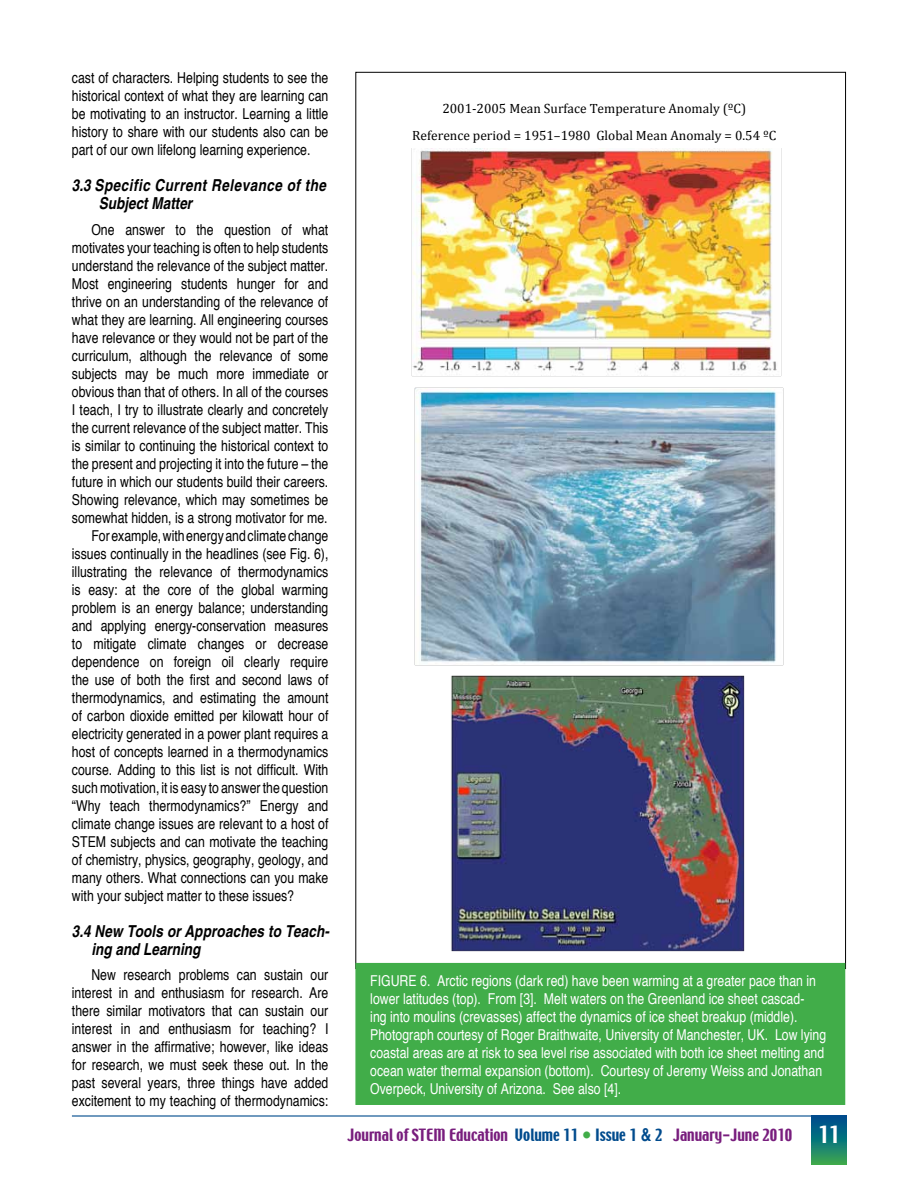
<style>
.page{position:relative;width:918px;height:1188px;background:#fff}
.page>*{position:absolute;margin:0;border:0;box-sizing:border-box;transform-origin:0 0}
.t1{font:italic 700 condensed 16.5px/18px "Helvetica";letter-spacing:.03em;color:#000}
.t2{font:italic 700 condensed 16.5px/18px "Helvetica";letter-spacing:.01em;color:#000}
.t3{font:condensed 15px/18px "Helvetica";color:#000;text-align:justify}
.t4{font:condensed 15px/18px "Helvetica";color:#fff}
.t5{font:15px "Techno";color:#781d7d}
.t6{font:13.5px/26.8px "Cambria";color:#000;text-align:center}
.s1{color:#004b8d}
.s2{font-size:16.5px;color:#41ad49}
.s3{font-family:"Helvetica";font-weight:700;font-stretch:condensed;font-size:18px;color:#004b8d}
.s4{font-size:21px;color:#fff}
</style>
<div class="page">
<hr style="left:72px;top:1115px;width:774px;height:2px;background:#004b8d">
<svg style="left:811px;top:1117px;width:35px;height:47px;background:#127774"></svg>
<img style="left:412px;top:148px;width:370px;height:229px">
<img style="left:415px;top:388px;width:368px;height:278px">
<img style="left:451px;top:675px;width:293px;height:276px">
<div style="left:355px;top:963px;width:490px;height:142px;background:#41ad49"></div>
<p class="t3" style="left:72px;top:69px;width:258px">cast of characters. Helping students to see the historical context of what they are learning can be motivating to an instructor. Learning a little history to share with our students also can be part of our own lifelong learning experience.</p>
<p class="t1" style="left:99px;top:176px;width:229px;text-indent:-27px">3.3 Specific Current Relevance of the<br>Subject Matter</p>
<p class="t3" style="left:91px;top:220px;width:238px">One answer to the question of what</p>
<p class="t3" style="left:72px;top:238px;width:258px">motivates your teaching is often to help students</p>
<p class="t3" style="left:72px;top:256px;width:258px">understand the relevance of the subject matter.</p>
<p class="t3" style="left:72px;top:274px;width:258px">Most engineering students hunger for and</p>
<p class="t3" style="left:72px;top:292px;width:258px">thrive on an understanding of the relevance of</p>
<p class="t3" style="left:72px;top:310px;width:258px">what they are learning. All engineering courses</p>
<p class="t3" style="left:72px;top:328px;width:258px">have relevance or they would not be part of the</p>
<p class="t3" style="left:72px;top:346px;width:258px">curriculum, although the relevance of some</p>
<p class="t3" style="left:72px;top:364px;width:258px">subjects may be much more immediate or</p>
<p class="t3" style="left:72px;top:382px;width:258px">obvious than that of others. In all of the courses</p>
<p class="t3" style="left:72px;top:400px;width:258px">I teach, I try to illustrate clearly and concretely</p>
<p class="t3" style="left:72px;top:418px;width:258px">the current relevance of the subject matter. This</p>
<p class="t3" style="left:72px;top:436px;width:258px">is similar to continuing the historical context to</p>
<p class="t3" style="left:72px;top:454px;width:258px">the present and projecting it into the future – the</p>
<p class="t3" style="left:72px;top:472px;width:258px">future in which our students build their careers.</p>
<p class="t3" style="left:72px;top:490px;width:258px">Showing relevance, which may sometimes be</p>
<p class="t3" style="left:72px;top:508px;width:257px">somewhat hidden, is a strong motivator for me.</p>
<p class="t3" style="left:91px;top:526px;width:238px">For example, with energy and climate change</p>
<p class="t3" style="left:72px;top:544px;width:258px">issues continually in the headlines (see Fig. 6),</p>
<p class="t3" style="left:72px;top:562px;width:258px">illustrating the relevance of thermodynamics</p>
<p class="t3" style="left:72px;top:580px;width:258px">is easy: at the core of the global warming</p>
<p class="t3" style="left:72px;top:598px;width:258px">problem is an energy balance; understanding</p>
<p class="t3" style="left:72px;top:616px;width:258px">and applying energy-conservation measures</p>
<p class="t3" style="left:72px;top:634px;width:258px">to mitigate climate changes or decrease</p>
<p class="t3" style="left:72px;top:652px;width:258px">dependence on foreign oil clearly require</p>
<p class="t3" style="left:72px;top:670px;width:258px">the use of both the first and second laws of</p>
<p class="t3" style="left:72px;top:688px;width:258px">thermodynamics, and estimating the amount</p>
<p class="t3" style="left:72px;top:706px;width:258px">of carbon dioxide emitted per kilowatt hour of</p>
<p class="t3" style="left:72px;top:724px;width:258px">electricity generated in a power plant requires a</p>
<p class="t3" style="left:72px;top:742px;width:258px">host of concepts learned in a thermodynamics</p>
<p class="t3" style="left:72px;top:760px;width:258px">course. Adding to this list is not difficult. With</p>
<p class="t3" style="left:72px;top:778px;width:258px">such motivation, it is easy to answer the question</p>
<p class="t3" style="left:72px;top:796px;width:258px">“Why teach thermodynamics?” Energy and</p>
<p class="t3" style="left:72px;top:814px;width:258px">climate change issues are relevant to a host of</p>
<p class="t3" style="left:72px;top:832px;width:258px">STEM subjects and can motivate the teaching</p>
<p class="t3" style="left:72px;top:850px;width:258px">of chemistry, physics, geography, geology, and</p>
<p class="t3" style="left:72px;top:868px;width:258px">many others. What connections can you make</p>
<p class="t3" style="left:72px;top:886px;width:224px">with your subject matter to these issues?</p>
<p class="t2" style="left:91px;top:922px;width:240px;text-indent:-20px">3.4 New Tools or Approaches to Teach&shy;ing and Learning</p>
<p class="t3" style="left:72px;top:966px;width:258px;text-indent:20px">New research problems can sustain our interest in and enthusiasm for research. Are there similar motivators that can sustain our interest in and enthusiasm for teaching? I answer in the affirmative; however, like ideas for research, we must seek these out. In the past several years, three things have added excitement to my teaching of thermodynamics:</p>
<p class="t4" style="left:370px;top:972px;width:457px">FIGURE 6. Arctic regions (dark red) have been warming at a greater pace than in lower latitudes (top). From [3]. Melt waters on the Greenland ice sheet cascad-<br>ing into moulins (crevasses) affect the dynamics of ice sheet breakup (middle).<br>Photograph courtesy of Roger Braithwaite, University of Manchester, UK. Low lying coastal areas are at risk to sea level rise associated with both ice sheet melting and ocean water thermal expansion (bottom). Courtesy of Jeremy Weiss and Jonathan Overpeck, University of Arizona. See also [4].</p>
<p class="t6" style="left:412px;top:96px;width:366px">2001‐2005 Mean Surface Temperature Anomaly (ºC)<br>Reference period = 1951–1980  Global Mean Anomaly = 0.54 ºC</p>
<p class="t5" style="left:348px;top:1125px;width:493px">Journal of STEM Education <span class="s1">Volume 11</span> <span class="s2">•</span> <span class="s1">Issue 1</span> <span class="s3">&amp;</span> <span class="s1">2</span> January-June 2010 <span class="s4">11</span></p>
</div>
